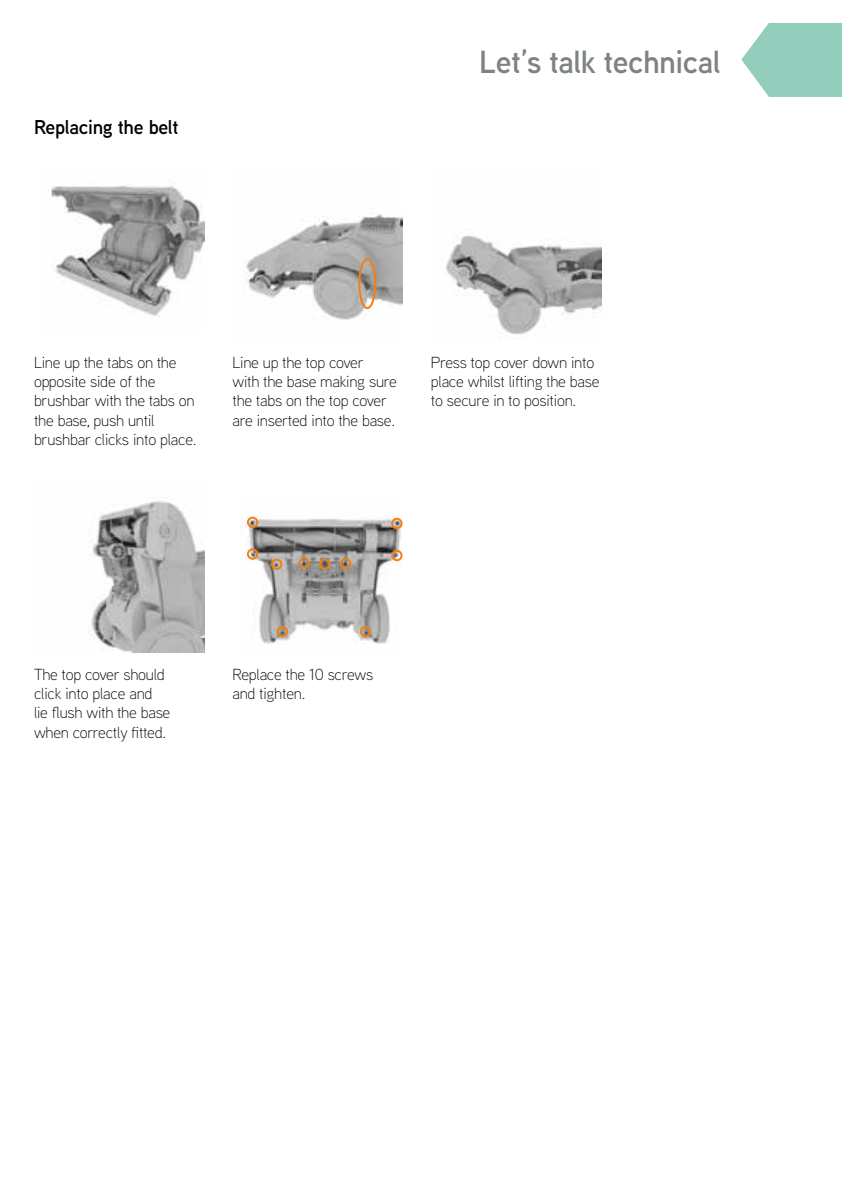
<style>
.page{position:relative;width:842px;height:1191px;background:#fff}
.page>*{position:absolute;margin:0;border:0;box-sizing:border-box;transform-origin:0 0}
.t1{font:600 32px "Vax Aaux Next";letter-spacing:-.015em;color:#7d8386}
.t2{font:600 20px "Vax Aaux Next";letter-spacing:-.015em;color:#000}
.t3{font:300 16px/19.2px "Vax Aaux Next";letter-spacing:-.015em;color:#000}
</style>
<div class="page">
<svg style="left:741px;top:23px;width:101px;height:74px;background:#a2d4c6"></svg>
<img style="left:51px;top:185px;width:153px;height:132px">
<img style="left:245px;top:214px;width:158px;height:106px">
<img style="left:446px;top:235px;width:155px;height:99px">
<img style="left:89px;top:501px;width:115px;height:151px">
<img style="left:246px;top:517px;width:156px;height:127px">
<div style="left:247px;top:516px;width:11px;height:12px;border:2px solid #f08013;border-radius:50%"></div>
<div style="left:391px;top:518px;width:12px;height:11px;border:2px solid #f08013;border-radius:50%"></div>
<div style="left:391px;top:550px;width:12px;height:11px;border:2px solid #f08013;border-radius:50%"></div>
<div style="left:247px;top:548px;width:11px;height:12px;border:2px solid #f08013;border-radius:50%"></div>
<div style="left:277px;top:626px;width:11px;height:11px;border:2px solid #f08013;border-radius:50%"></div>
<div style="left:360px;top:626px;width:11px;height:11px;border:2px solid #f08013;border-radius:50%"></div>
<div style="left:271px;top:558px;width:11px;height:12px;border:2px solid #f08013;border-radius:50%"></div>
<div style="left:298px;top:557px;width:12px;height:11px;border:2px solid #f08013;border-radius:50%"></div>
<div style="left:340px;top:558px;width:11px;height:11px;border:2px solid #f08013;border-radius:50%"></div>
<div style="left:319px;top:558px;width:11px;height:12px;border:2px solid #f08013;border-radius:50%"></div>
<div style="left:358px;top:258px;width:18px;height:51px;border:2px solid #f08013;border-radius:50%"></div>
<p class="t2" style="left:34px;top:113px;width:146px">Replacing the belt</p>
<h1 class="t1" style="left:479px;top:39px;width:243px">Let’s talk technical</h1>
<p class="t3" style="left:34px;top:352px;width:164px">Line up the tabs on the opposite side of the brushbar with the tabs on the base, push until brushbar clicks into place.</p>
<p class="t3" style="left:232px;top:352px;width:166px">Line up the top cover<br>with the base making sure the tabs on the top cover are inserted into the base.</p>
<p class="t3" style="left:431px;top:352px;width:170px">Press top cover down into place whilst lifting the base to secure in to position.</p>
<p class="t3" style="left:34px;top:664px;width:138px">The top cover should click into place and lie flush with the base when correctly fitted.</p>
<p class="t3" style="left:232px;top:664px;width:142px">Replace the 10 screws and tighten.</p>
</div>
